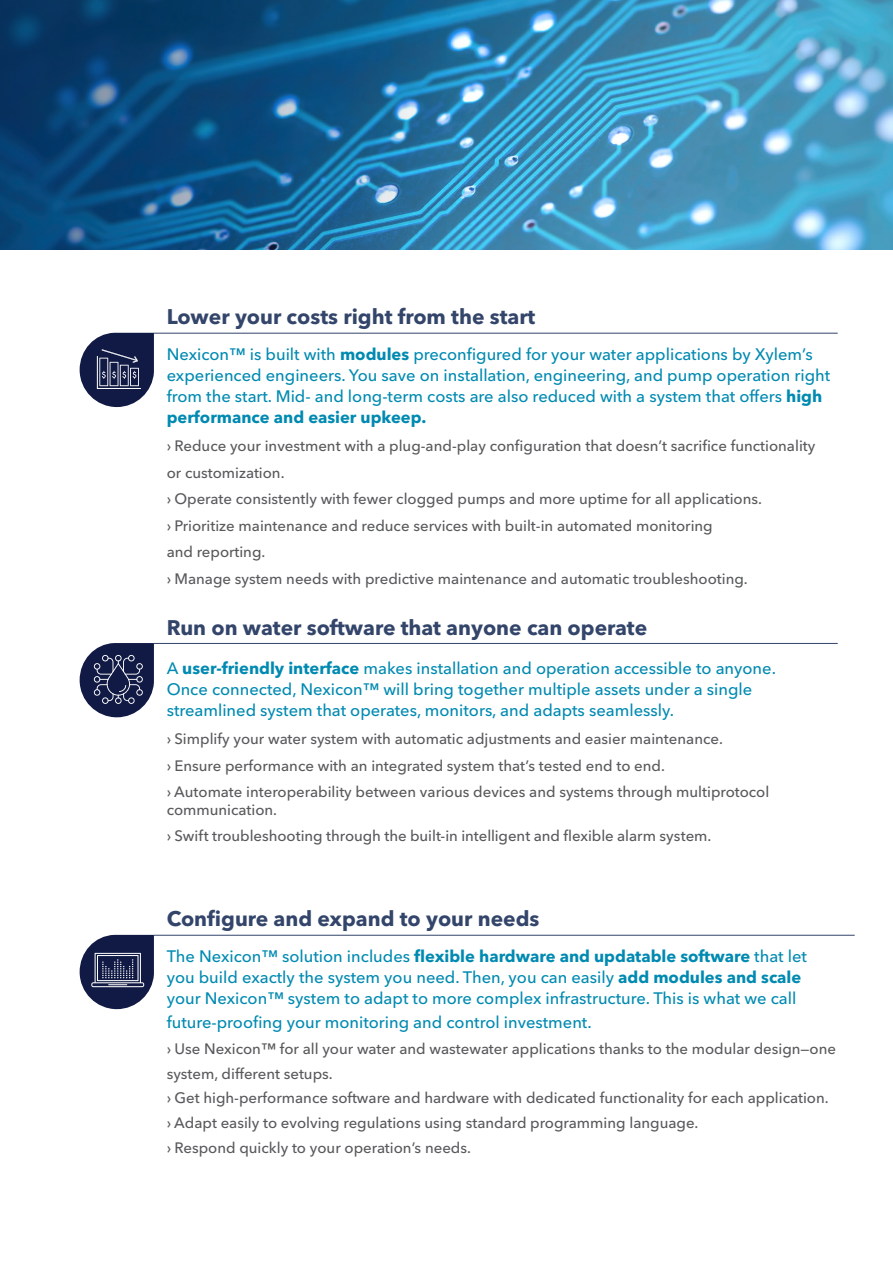
<style>
.page{position:relative;width:893px;height:1263px;background:#fff}
.page>*{position:absolute;margin:0;border:0;box-sizing:border-box;transform-origin:0 0}
.t1{font:700 21px "Avenir Next LT Pro";color:#33456a}
.t2{font:500 16.5px/21px "Avenir Next LT Pro";color:#008ab1}
.t3{font:500 15px/26.5px "Avenir Next LT Pro";color:#58595b}
.s1{font-weight:700}
</style>
<div class="page">
<img style="left:446px;top:0;width:447px;height:249px">
<svg style="left:0;top:0;width:446px;height:249px;background:#115485"></svg>
<svg style="left:80px;top:643px;width:74px;height:74px;background:#464e6e"></svg>
<svg style="left:80px;top:935px;width:74px;height:74px"></svg>
<svg style="left:80px;top:333px;width:74px;height:74px"></svg>
<hr style="left:154px;top:333px;width:684px;height:1px;background:#33456a">
<hr style="left:154px;top:935px;width:701px;height:1px;background:#33456a">
<hr style="left:154px;top:643px;width:684px;height:1px;background:#33456a">
<h1 class="t1" style="left:167px;top:304px;width:370px">Lower your costs right from the start</h1>
<p class="t2" style="left:167px;top:344px;width:665px">Nexicon™ is built with <span class="s1">modules</span> preconfigured for your water applications by Xylem’s experienced engineers. You save on installation, engineering, and pump operation right from the start. Mid- and long-term costs are also reduced with a system that offers <span class="s1">high performance and easier upkeep.</span></p>
<p class="t3" style="left:167px;top:433px;width:650px">› Reduce your investment with a plug-and-play configuration that doesn’t sacrifice functionality or customization.<br>› Operate consistently with fewer clogged pumps and more uptime for all applications.<br>› Prioritize maintenance and reduce services with built-in automated monitoring<br>and reporting.<br>› Manage system needs with predictive maintenance and automatic troubleshooting.</p>
<h1 class="t1" style="left:167px;top:614px;width:482px">Run on water software that anyone can operate</h1>
<p class="t2" style="left:167px;top:657px;width:611px">A <span class="s1">user-friendly interface</span> makes installation and operation accessible to anyone.<br>Once connected, Nexicon™ will bring together multiple assets under a single streamlined system that operates, monitors, and adapts seamlessly.</p>
<p class="t3" style="left:167px;top:725px;width:604px">› Simplify your water system with automatic adjustments and easier maintenance.<br>› Ensure performance with an integrated system that’s tested end to end.<br>› Automate interoperability between various devices and systems through multiprotocol</p>
<p class="t3" style="left:167px;top:796px;width:546px">communication.<br>› Swift troubleshooting through the built-in intelligent and flexible alarm system.</p>
<h1 class="t1" style="left:167px;top:906px;width:374px">Configure and expand to your needs</h1>
<p class="t2" style="left:167px;top:946px;width:642px">The Nexicon™ solution includes <span class="s1">flexible hardware and updatable software</span> that let you build exactly the system you need. Then, you can easily <span class="s1">add modules and scale </span>your Nexicon™ system to adapt to more complex infrastructure. This is what we call</p>
<p class="t2" style="left:167px;top:1012px;width:426px">future-proofing your monitoring and control investment.</p>
<p class="t3" style="left:167px;top:1036px;width:671px;line-height:24.8px">› Use Nexicon™ for all your water and wastewater applications thanks to the modular design—one system, different setups.<br>› Get high-performance software and hardware with dedicated functionality for each application. › Adapt easily to evolving regulations using standard programming language.<br>› Respond quickly to your operation’s needs.</p>
</div>
